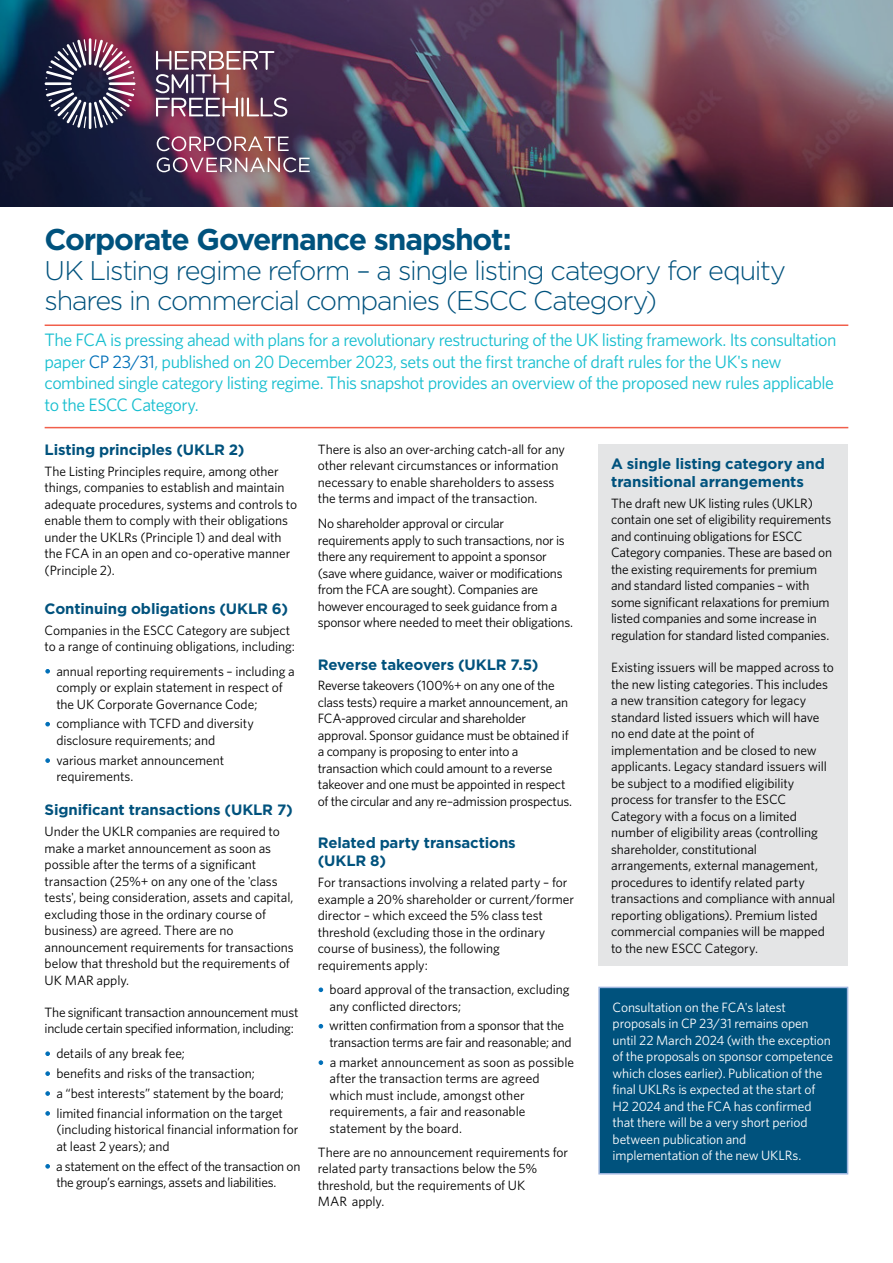
<style>
.page{position:relative;width:893px;height:1263px;background:#fff}
.page>*{position:absolute;margin:0;border:0;box-sizing:border-box;transform-origin:0 0}
.t1{font:700 30px "Gotham";letter-spacing:-.04em;color:#00527d}
.t2{font:300 27px/30px "Gotham";letter-spacing:-.05em;color:#00527d}
.t3{font:18px/21.6px "Whitney";letter-spacing:-.03em;color:#16becf}
.t4{font:700 15px/18px "Gotham";letter-spacing:-.01em;color:#00527d}
.t5{font:13.5px/16.5px "Whitney";letter-spacing:-.01em;color:#000}
.t6{font:13.5px/16.5px "Whitney";letter-spacing:-.01em;color:#fff}
.s1{color:#006fb8}
.s2{font-family:"Gotham";font-weight:300;font-size:12.15px;color:#006fb8}
</style>
<div class="page">
<img style="left:0;top:0;width:893px;height:206px">
<svg style="left:155px;top:51px;width:132px;height:66px;background:#7d5e71"></svg>
<svg style="left:45px;top:38px;width:91px;height:91px;background:#604f69"></svg>
<svg style="left:157px;top:136px;width:132px;height:15px;background:#966c7b"></svg>
<img style="left:157px;top:157px;width:153px;height:15px">
<hr style="left:45px;top:324px;width:803px;height:2px;background:#f15f4b">
<hr style="left:45px;top:427px;width:803px;height:1px;background:#f15f4b">
<div style="left:598px;top:444px;width:250px;height:521px;background:#e4e5e6"></div>
<div style="left:599px;top:987px;width:249px;height:187px;background:#00527d"></div>
<div style="left:598px;top:987px;width:250px;height:187px;border:2px solid #9db5de"></div>
<h1 class="t1" style="left:45px;top:220px;width:468px">Corporate Governance snapshot:</h1>
<h2 class="t2" style="left:45px;top:255px;width:743px">UK Listing regime reform – a single listing category for equity shares in commercial companies (ESCC Category)</h2>
<p class="t3" style="left:45px;top:328px;width:793px">The FCA is pressing ahead with plans for a revolutionary restructuring of the UK listing framework. Its consultation paper <span class="s1">CP 23/31</span>, published on 20 December 2023, sets out the first tranche of draft rules for the UK's new combined single category listing regime. This snapshot provides an overview of the proposed new rules applicable to the ESCC Category.</p>
<p class="t4" style="left:45px;top:440px;width:201px">Listing principles (UKLR 2)</p>
<p class="t5" style="left:45px;top:462px;width:254px">The Listing Principles require, among other things, companies to establish and maintain adequate procedures, systems and controls to enable them to comply with their obligations under the UKLRs (Principle 1) and deal with the FCA in an open and co-operative manner (Principle 2).</p>
<p class="t4" style="left:45px;top:599px;width:245px">Continuing obligations (UKLR 6)</p>
<p class="t5" style="left:45px;top:621px;width:252px">Companies in the ESCC Category are subject to a range of continuing obligations, including:</p>
<p class="t5" style="left:56px;top:662px;width:240px;text-indent:-6px"><span class="s2">•</span> annual reporting requirements – including a comply or explain statement in respect of the UK Corporate Governance Code;</p>
<p class="t5" style="left:56px;top:715px;width:199px;text-indent:-6px"><span class="s2">•</span> compliance with TCFD and diversity disclosure requirements; and</p>
<p class="t5" style="left:56px;top:751px;width:169px;text-indent:-6px"><span class="s2">•</span> various market announcement requirements.</p>
<p class="t4" style="left:45px;top:801px;width:250px">Significant transactions (UKLR 7)</p>
<p class="t5" style="left:45px;top:823px;width:251px">Under the UKLR companies are required to make a market announcement as soon as possible after the terms of a significant transaction (25%+ on any one of the 'class tests', being consideration, assets and capital, excluding those in the ordinary course of business) are agreed. There are no announcement requirements for transactions below that threshold but the requirements of UK MAR apply.</p>
<p class="t5" style="left:45px;top:1004px;width:255px">The significant transaction announcement must include certain specified information, including:</p>
<p class="t5" style="left:51px;top:1045px;width:136px"><span class="s2">•</span> details of any break fee;</p>
<p class="t5" style="left:51px;top:1064px;width:206px"><span class="s2">•</span> benefits and risks of the transaction;</p>
<p class="t5" style="left:51px;top:1084px;width:235px"><span class="s2">•</span> a “best interests” statement by the board;</p>
<p class="t5" style="left:56px;top:1104px;width:244px;text-indent:-6px"><span class="s2">•</span> limited financial information on the target (including historical financial information for at least 2 years); and</p>
<p class="t5" style="left:56px;top:1157px;width:246px;text-indent:-6px"><span class="s2">•</span> a statement on the effect of the transaction on the group’s earnings, assets and liabilities.</p>
<p class="t5" style="left:318px;top:440px;width:249px">There is also an over-arching catch-all for any other relevant circumstances or information necessary to enable shareholders to assess the terms and impact of the transaction.</p>
<p class="t5" style="left:318px;top:515px;width:257px">No shareholder approval or circular requirements apply to such transactions, nor is there any requirement to appoint a sponsor (save where guidance, waiver or modifications from the FCA are sought). Companies are however encouraged to seek guidance from a sponsor where needed to meet their obligations.</p>
<p class="t4" style="left:318px;top:655px;width:222px">Reverse takeovers (UKLR 7.5)</p>
<p class="t5" style="left:318px;top:677px;width:256px">Reverse takeovers (100%+ on any one of the class tests) require a market announcement, an FCA-approved circular and shareholder approval. Sponsor guidance must be obtained if a company is proposing to enter into a transaction which could amount to a reverse takeover and one must be appointed in respect of the circular and any re–admission prospectus.</p>
<p class="t4" style="left:318px;top:834px;width:199px">Related party transactions (UKLR 8)</p>
<p class="t5" style="left:318px;top:874px;width:258px">For transactions involving a related party – for example a 20% shareholder or current/former director – which exceed the 5% class test threshold (excluding those in the ordinary course of business), the following requirements apply:</p>
<p class="t5" style="left:330px;top:981px;width:242px;text-indent:-6px"><span class="s2">•</span> board approval of the transaction, excluding any conflicted directors;</p>
<p class="t5" style="left:324px;top:1017px;width:250px;text-align:center"><span class="s2">•</span> written confirmation from a sponsor that the transaction terms are fair and reasonable; and</p>
<p class="t5" style="left:330px;top:1053px;width:246px;text-indent:-6px"><span class="s2">•</span> a market announcement as soon as possible after the transaction terms are agreed which must include, amongst other requirements, a fair and reasonable statement by the board.</p>
<p class="t5" style="left:318px;top:1143px;width:252px">There are no announcement requirements for related party transactions below the 5% threshold, but the requirements of UK<br>MAR apply.</p>
<p class="t4" style="left:611px;top:455px;width:215px">A single listing category and transitional arrangements</p>
<p class="t5" style="left:611px;top:494px;width:223px">The draft new UK listing rules (UKLR) contain one set of eligibility requirements and continuing obligations for ESCC Category companies. These are based on the existing requirements for premium and standard listed companies – with some significant relaxations for premium listed companies and some increase in regulation for standard listed companies.</p>
<p class="t5" style="left:611px;top:659px;width:226px">Existing issuers will be mapped across to the new listing categories. This includes a new transition category for legacy standard listed issuers which will have no end date at the point of implementation and be closed to new applicants. Legacy standard issuers will be subject to a modified eligibility process for transfer to the ESCC Category with a focus on a limited number of eligibility areas (controlling shareholder, constitutional arrangements, external management, procedures to identify related party transactions and compliance with annual reporting obligations). Premium listed commercial companies will be mapped to the new ESCC Category.</p>
<p class="t6" style="left:613px;top:998px;width:222px">Consultation on the FCA's latest proposals in CP 23/31 remains open until 22 March 2024 (with the exception of the proposals on sponsor competence which closes earlier). Publication of the final UKLRs is expected at the start of H2 2024 and the FCA has confirmed that there will be a very short period between publication and implementation of the new UKLRs.</p>
</div>
